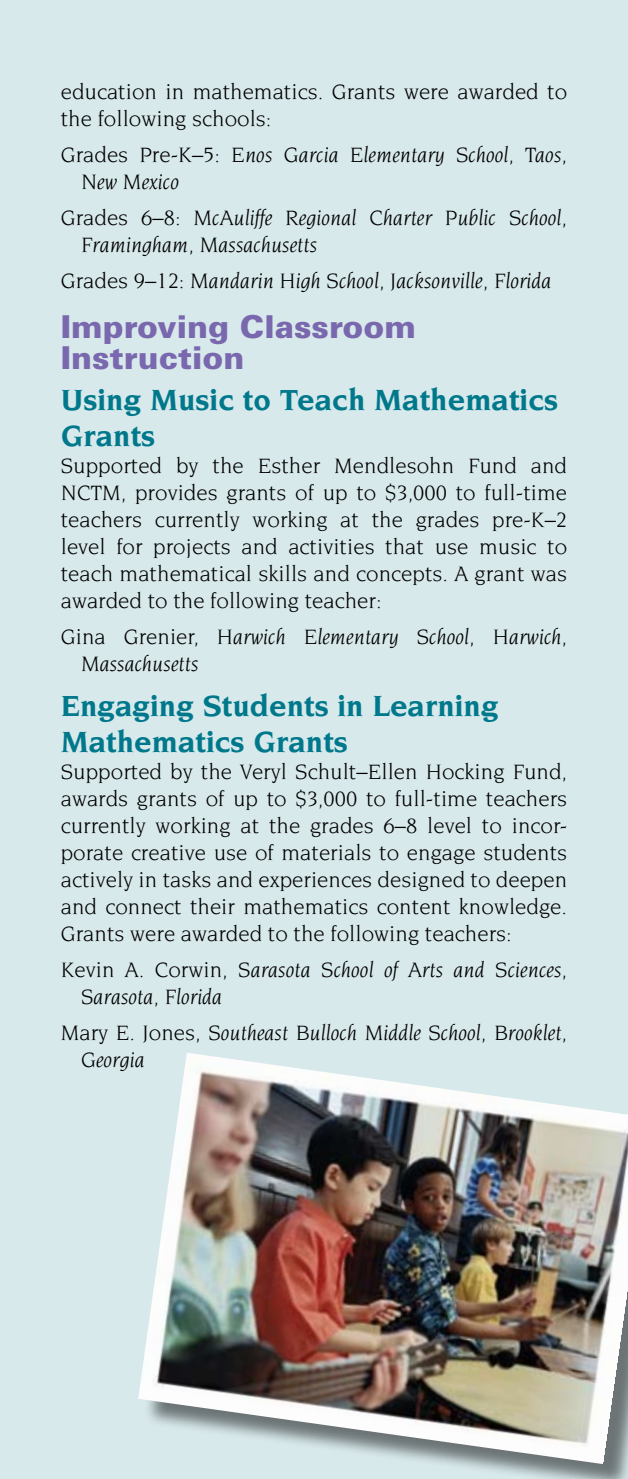
<style>
.page{position:relative;width:628px;height:1479px;background:#fff}
.page>*{position:absolute;margin:0;border:0;box-sizing:border-box;transform-origin:0 0}
.t1{font:700 31.5px/36px "Novarese";color:#00788b}
.t2{font:900 31.5px/31.5px "Univers";color:#7a68ae}
.t3{font:22.5px/27px "Novarese";color:#000;text-align:justify}
.t4{font:italic 22.5px/27px "Novarese";color:#000}
.s1{font-style:normal}
</style>
<div class="page">
<div style="left:0;top:0;width:628px;height:1478px;background:#d8e9ec"></div>
<div style="left:141px;top:1056px;width:487px;height:422px;background:#000;opacity:.5"></div>
<img style="left:138px;top:1053px;width:490px;height:410px">
<p class="t3" style="left:61px;top:78px;width:508px">education in mathematics. Grants were awarded to the following schools:</p>
<p class="t4" style="left:81px;top:141px;width:487px;text-indent:-20px"><span class="s1">Grades Pre-K–5:</span> Enos Garcia Elementary School, Taos,<br>New Mexico</p>
<p class="t4" style="left:81px;top:204px;width:487px;text-indent:-20px"><span class="s1">Grades 6–8:</span> McAuliffe Regional Charter Public School,<br>Framingham, Massachusetts</p>
<p class="t4" style="left:61px;top:267px;width:492px"><span class="s1">Grades 9–12:</span> Mandarin High School, Jacksonville, Florida</p>
<h1 class="t2" style="left:61px;top:310px;width:357px">Improving Classroom<br>Instruction</h1>
<h1 class="t1" style="left:61px;top:381px;width:499px">Using Music to Teach Mathematics<br>Grants</h1>
<p class="t3" style="left:61px;top:452px;width:508px">Supported by the Esther Mendlesohn Fund and NCTM, provides grants of up to $3,000 to full-time teachers currently working at the grades pre-K–2 level for projects and activities that use music to teach mathematical skills and concepts. A grant was awarded to the following teacher:</p>
<p class="t4" style="left:81px;top:623px;width:487px;text-indent:-20px"><span class="s1">Gina Grenier,</span> Harwich Elementary School, Harwich,<br>Massachusetts</p>
<h1 class="t1" style="left:61px;top:687px;width:439px">Engaging Students in Learning<br>Mathematics Grants</h1>
<p class="t3" style="left:61px;top:758px;width:508px">Supported by the Veryl Schult–Ellen Hocking Fund, awards grants of up to $3,000 to full-time teachers currently working at the grades 6–8 level to incor&shy;porate creative use of materials to engage students actively in tasks and experiences designed to deepen and connect their mathematics content knowledge.<br>Grants were awarded to the following teachers:</p>
<p class="t4" style="left:81px;top:956px;width:487px;text-indent:-20px"><span class="s1">Kevin A. Corwin,</span> Sarasota School of Arts and Sciences,<br>Sarasota, Florida</p>
<p class="t4" style="left:81px;top:1019px;width:488px;text-indent:-20px"><span class="s1">Mary E. Jones,</span> Southeast Bulloch Middle School, Brooklet,<br>Georgia</p>
</div>
